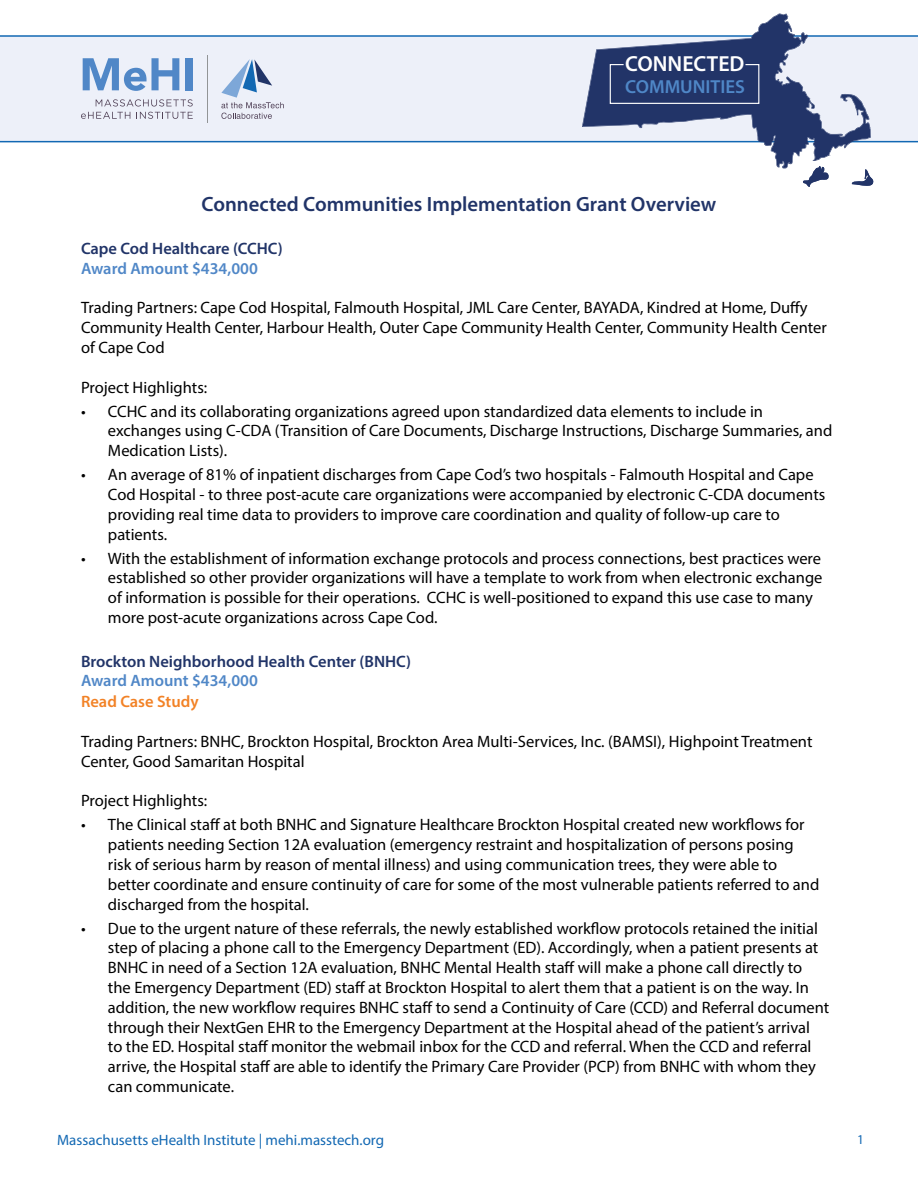
<style>
.page{position:relative;width:918px;height:1188px;background:#fff}
.page>*{position:absolute;margin:0;border:0;box-sizing:border-box;transform-origin:0 0}
.t1{font:600 21.9px "Myriad Pro";color:#fff}
.t2{font:600 20.7px "Myriad Pro";color:#213468}
.t3{font:600 18.9px "Myriad Pro";color:#4f87c7}
.t4{font:16.5px/19.8px "Myriad Pro";color:#000}
.t5{font:600 16.5px "Myriad Pro";color:#213468}
.t6{font:600 16.5px "Myriad Pro";color:#5087c7}
.t7{font:600 16.5px "Myriad Pro";color:#f28226}
.t8{font:15px "Myriad Pro";color:#1268b3}
.t9{font:13.5px "Myriad Pro";color:#1268b3}
</style>
<div class="page">
<div style="left:0;top:37px;width:918px;height:104px;background:#edf0f9"></div>
<hr style="left:0;top:35px;width:918px;height:2px;background:#1268b3">
<hr style="left:0;top:141px;width:918px;height:1px;background:#1268b3">
<svg style="left:81px;top:99px;width:112px;height:20px"></svg>
<hr style="left:207px;top:55px;width:1px;height:68px;background:#929496">
<svg style="left:83px;top:58px;width:96px;height:33px"></svg>
<div style="left:186px;top:58px;width:7px;height:32px;background:#5087c7"></div>
<svg style="left:221px;top:59px;width:63px;height:60px"></svg>
<svg style="left:582px;top:14px;width:289px;height:154px"></svg>
<svg style="left:802px;top:166px;width:27px;height:21px"></svg>
<svg style="left:851px;top:169px;width:22px;height:17px"></svg>
<svg style="left:609px;top:63px;width:151px;height:42px;background:#2c3d6e"></svg>
<h1 class="t1" style="left:625px;top:49px;width:121px">CONNECTED</h1>
<p class="t3" style="left:625px;top:75px;width:121px">COMMUNITIES</p>
<p class="t2" style="left:202px;top:190px;width:516px">Connected Communities Implementation Grant Overview</p>
<p class="t5" style="left:81px;top:238px;width:203px">Cape Cod Healthcare (CCHC)</p>
<p class="t6" style="left:81px;top:258px;width:178px">Award Amount $434,000</p>
<p class="t4" style="left:81px;top:298px;width:747px">Trading Partners: Cape Cod Hospital, Falmouth Hospital, JML Care Center, BAYADA, Kindred at Home, Duffy<br>Community Health Center, Harbour Health, Outer Cape Community Health Center, Community Health Center of Cape Cod</p>
<p class="t4" style="left:81px;top:377px;width:128px">Project Highlights:</p>
<p class="t4" style="left:108px;top:401px;width:726px;text-indent:-27px">• CCHC and its collaborating organizations agreed upon standardized data elements to include in exchanges using C-CDA (Transition of Care Documents, Discharge Instructions, Discharge Summaries, and<br>Medication Lists).</p>
<p class="t4" style="left:108px;top:465px;width:719px;text-indent:-27px">• An average of 81% of inpatient discharges from Cape Cod’s two hospitals - Falmouth Hospital and Cape Cod Hospital - to three post-acute care organizations were accompanied by electronic C-CDA documents providing real time data to providers to improve care coordination and quality of follow-up care to patients.</p>
<p class="t4" style="left:108px;top:548px;width:716px;text-indent:-27px">• With the establishment of information exchange protocols and process connections, best practices were established so other provider organizations will have a template to work from when electronic exchange of information is possible for their operations. CCHC is well-positioned to expand this use case to many more post-acute organizations across Cape Cod.</p>
<p class="t5" style="left:81px;top:651px;width:332px">Brockton Neighborhood Health Center (BNHC)</p>
<p class="t6" style="left:81px;top:670px;width:178px">Award Amount $434,000</p>
<p class="t7" style="left:81px;top:691px;width:119px">Read Case Study</p>
<p class="t4" style="left:81px;top:731px;width:733px">Trading Partners: BNHC, Brockton Hospital, Brockton Area Multi-Services, Inc. (BAMSI), Highpoint Treatment<br>Center, Good Samaritan Hospital</p>
<p class="t4" style="left:81px;top:791px;width:128px">Project Highlights:</p>
<p class="t4" style="left:108px;top:815px;width:713px;text-indent:-27px">• The Clinical staff at both BNHC and Signature Healthcare Brockton Hospital created new workflows for patients needing Section 12A evaluation (emergency restraint and hospitalization of persons posing risk of serious harm by reason of mental illness) and using communication trees, they were able to better coordinate and ensure continuity of care for some of the most vulnerable patients referred to and discharged from the hospital.</p>
<p class="t4" style="left:108px;top:918px;width:723px;text-indent:-27px">• Due to the urgent nature of these referrals, the newly established workflow protocols retained the initial step of placing a phone call to the Emergency Department (ED). Accordingly, when a patient presents at BNHC in need of a Section 12A evaluation, BNHC Mental Health staff will make a phone call directly to<br>the Emergency Department (ED) staff at Brockton Hospital to alert them that a patient is on the way. In addition, the new workflow requires BNHC staff to send a Continuity of Care (CCD) and Referral document through their NextGen EHR to the Emergency Department at the Hospital ahead of the patient’s arrival<br>to the ED. Hospital staff monitor the webmail inbox for the CCD and referral. When the CCD and referral arrive, the Hospital staff are able to identify the Primary Care Provider (PCP) from BNHC with whom they can communicate.</p>
<p class="t8" style="left:57px;top:1131px;width:328px">Massachusetts eHealth Institute | mehi.masstech.org</p>
<p class="t9" style="left:857px;top:1131px;width:8px">1</p>
</div>
